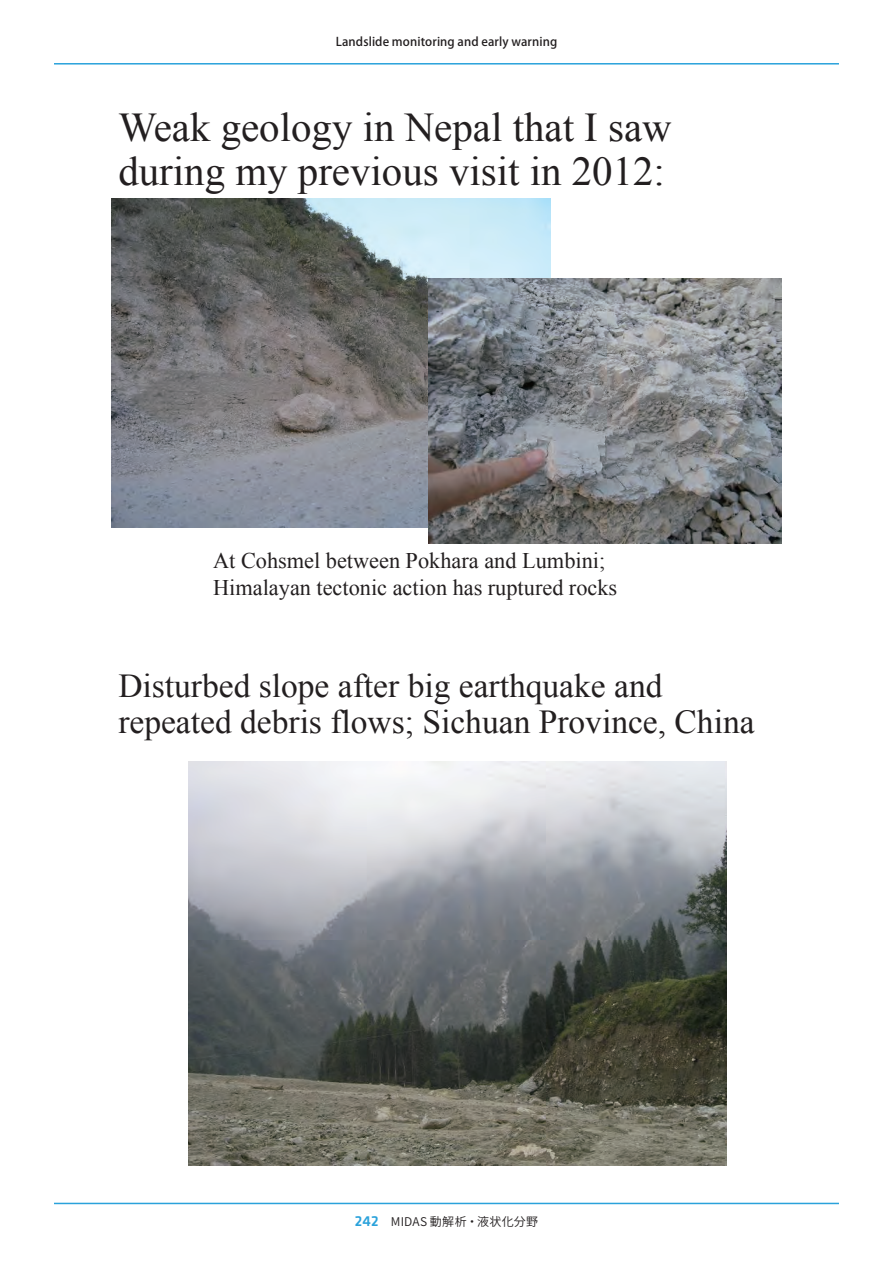
<style>
.page{position:relative;width:893px;height:1263px;background:#fff}
.page>*{position:absolute;margin:0;border:0;box-sizing:border-box;transform-origin:0 0}
.t1{font:40.95px/44.1px "Times New Roman";color:#231f20}
.t2{font:33.45px/36.2px "Times New Roman";color:#231f20}
.t3{font:22.35px/26.8px "Times New Roman";color:#231f20}
.t4{font:500 12px "Koz Go Pro";letter-spacing:.01em;color:#231f20}
.t5{font:12px "Source Han Sans JP";letter-spacing:.025em;color:#231f20}
.s1{font-family:"Klavika";font-weight:500;font-size:15px;color:#2aa2db}
</style>
<div class="page">
<hr style="left:54px;top:63px;width:785px;height:2px;background:#2aa2db">
<hr style="left:54px;top:1203px;width:785px;height:1px;background:#2aa2db">
<img style="left:112px;top:199px;width:438px;height:329px">
<img style="left:428px;top:278px;width:353px;height:265px">
<img style="left:188px;top:761px;width:538px;height:404px">
<p class="t4" style="left:336px;top:34px;width:223px">Landslide monitoring and early warning</p>
<p class="t1" style="left:118px;top:104px;width:555px">Weak geology in Nepal that I saw during my previous visit in 2012:</p>
<p class="t3" style="left:213px;top:547px;width:406px">At Cohsmel between Pokhara and Lumbini;<br>Himalayan tectonic action has ruptured rocks</p>
<p class="t2" style="left:118px;top:667px;width:638px">Disturbed slope after big earthquake and repeated debris flows; Sichuan Province, China</p>
<p class="t5" style="left:355px;top:1214px;width:185px"><span class="s1">242</span> MIDAS 動解析・液状化分野</p>
</div>
